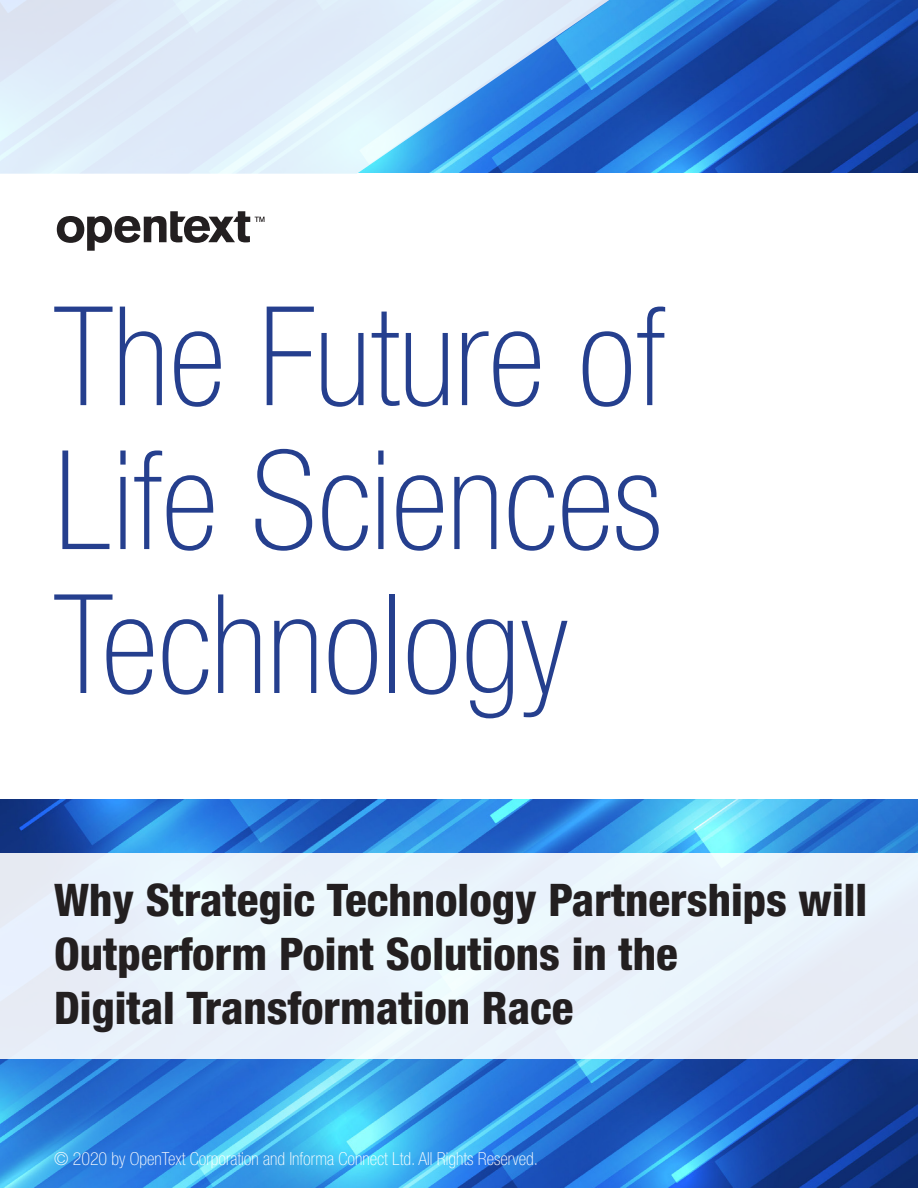
<style>
.page{position:relative;width:918px;height:1188px;background:#fff}
.page>*{position:absolute;margin:0;border:0;box-sizing:border-box;transform-origin:0 0}
.t1{font:100 condensed 138px/144px "Helvetica Neue LT Std";color:#253f8e;text-align:justify}
.t2{font:800 condensed 45px/54px "Helvetica Neue LT Std";color:#231f20}
.t3{font:100 condensed 18px "Helvetica Neue LT Std";color:#fff}
</style>
<div class="page">
<img style="left:0;top:799px;width:918px;height:389px">
<div style="left:0;top:854px;width:918px;height:205px;background:#e9f2fb"></div>
<svg style="left:57px;top:211px;width:208px;height:40px"></svg>
<img style="left:609px;top:0;width:309px;height:172px">
<img style="left:0;top:0;width:609px;height:174px">
<p class="t1" style="left:54px;top:284px;width:612px">The Future of Life Sciences Technology</p>
<p class="t2" style="left:54px;top:873px;width:815px">Why Strategic Technology Partnerships will<br>Outperform Point Solutions in the<br>Digital Transformation Race</p>
<p class="t3" style="left:54px;top:1148px;width:486px">© 2020 by OpenText Corporation and Informa Connect Ltd. All Rights Reserved.</p>
</div>
